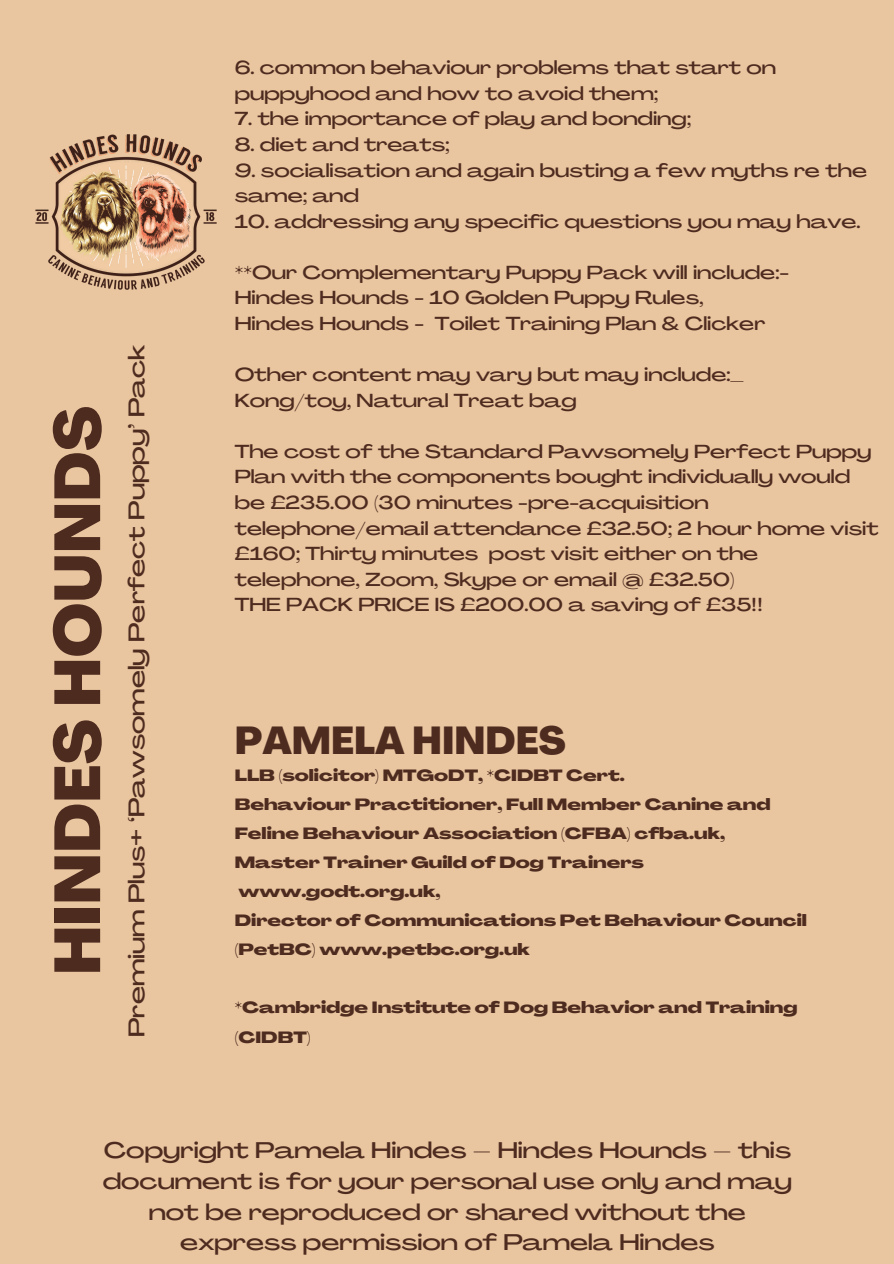
<style>
.page{position:relative;width:894px;height:1264px;background:#fff}
.page>*{position:absolute;margin:0;border:0;box-sizing:border-box;transform-origin:0 0}
.t1{font:800 63.9px "Agrandir";color:#4e2b1f}
.t2{font:800 38.4px "Agrandir";color:#4e2b1f}
.t3{font:500 22.35px/30.9px "Agrandir Grand";color:#4e2b1f;text-align:center}
.t4{font:500 18.6px/25.5px "Agrandir Grand";color:#4e2b1f}
.t5{font:800 16.05px/29.1px "Agrandir Grand";color:#4e2b1f}
</style>
<div class="page">
<div style="left:0;top:0;width:893px;height:1263px;background:#e9c6a0"></div>
<img style="left:35px;top:134px;width:182px;height:156px">
<p class="t1" style="left:52px;top:975px;width:570px;rotate:-90deg">HINDES HOUNDS</p>
<p class="t3" style="left:123px;top:1036px;width:693px;rotate:-90deg">Premium Plus+ ‘Pawsomely Perfect Puppy’ Pack</p>
<p class="t4" style="left:235px;top:57px;width:542px">6. common behaviour problems that start on puppyhood and how to avoid them;</p>
<p class="t4" style="left:235px;top:108px;width:458px">7. the importance of play and bonding;</p>
<p class="t4" style="left:235px;top:134px;width:216px">8. diet and treats;</p>
<p class="t4" style="left:235px;top:159px;width:633px">9. socialisation and again busting a few myths re the same; and</p>
<p class="t4" style="left:235px;top:210px;width:627px">10. addressing any specific questions you may have.</p>
<p class="t4" style="left:235px;top:261px;width:555px">**Our Complementary Puppy Pack will include:-</p>
<p class="t4" style="left:235px;top:287px;width:470px">Hindes Hounds - 10 Golden Puppy Rules,</p>
<p class="t4" style="left:235px;top:312px;width:532px">Hindes Hounds - Toilet Training Plan &amp; Clicker</p>
<p class="t4" style="left:235px;top:364px;width:510px">Other content may vary but may include:_</p>
<p class="t4" style="left:235px;top:389px;width:343px">Kong/toy, Natural Treat bag</p>
<p class="t4" style="left:235px;top:440px;width:645px">The cost of the Standard Pawsomely Perfect Puppy Plan with the components bought individually would be £235.00 (30 minutes -pre-acquisition telephone/email attendance £32.50; 2 hour home visit £160; Thirty minutes post visit either on the telephone, Zoom, Skype or email @ £32.50)</p>
<p class="t4" style="left:235px;top:594px;width:529px">THE PACK PRICE IS £200.00 a saving of £35!!</p>
<p class="t2" style="left:235px;top:725px;width:332px">PAMELA HINDES</p>
<p class="t5" style="left:235px;top:762px;width:391px">LLB (solicitor) MTGoDT, *CIDBT Cert.</p>
<p class="t5" style="left:235px;top:791px;width:537px">Behaviour Practitioner, Full Member Canine and<br>Feline Behaviour Association (CFBA) cfba.uk,</p>
<p class="t5" style="left:235px;top:849px;width:411px">Master Trainer Guild of Dog Trainers www.godt.org.uk,</p>
<p class="t5" style="left:235px;top:907px;width:573px">Director of Communications Pet Behaviour Council (PetBC) www.petbc.org.uk</p>
<p class="t5" style="left:235px;top:994px;width:564px">*Cambridge Institute of Dog Behavior and Training (CIDBT)</p>
<p class="t3" style="left:103px;top:1136px;width:690px">Copyright Pamela Hindes – Hindes Hounds – this document is for your personal use only and may not be reproduced or shared without the express permission of Pamela Hindes</p>
</div>
